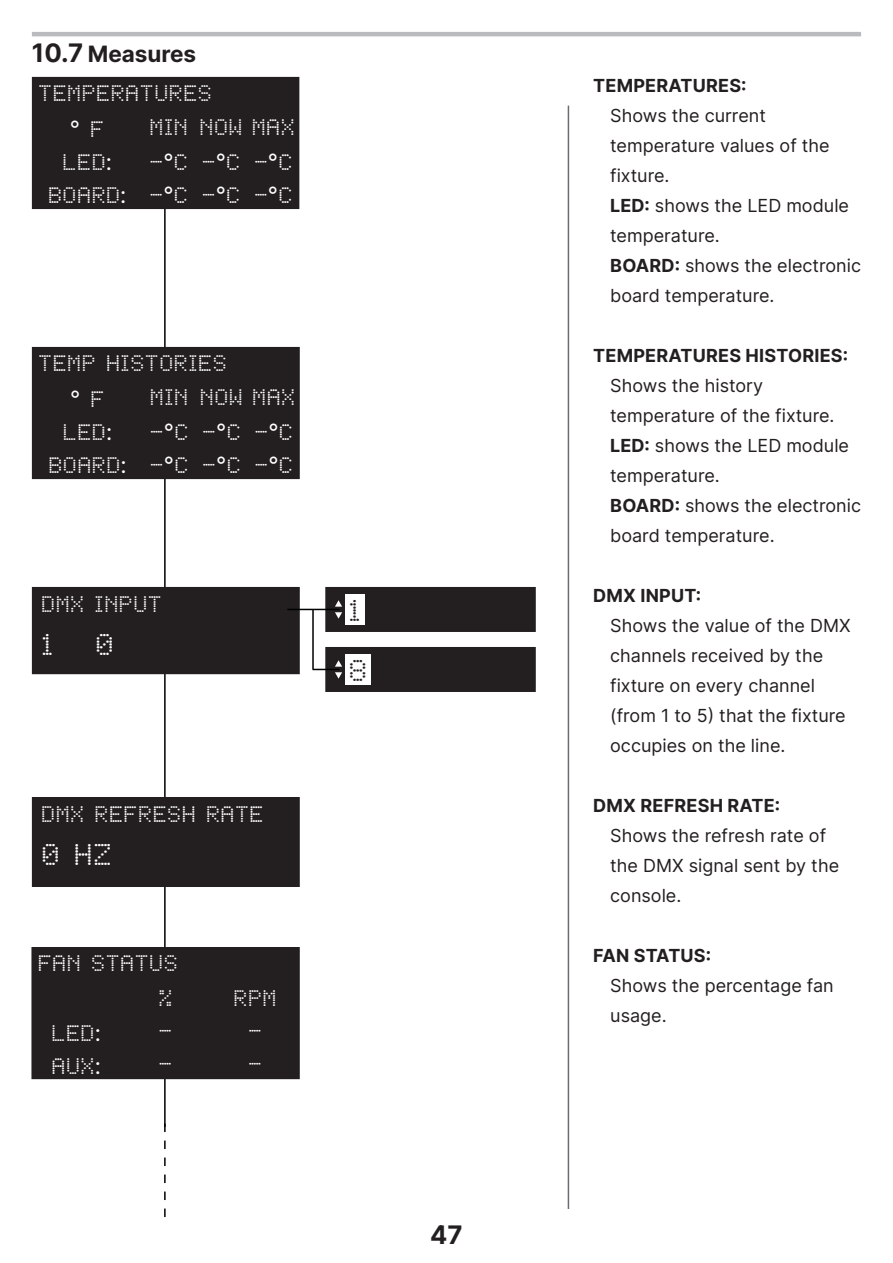
<style>
.page{position:relative;width:893px;height:1263px;background:#fff}
.page>*{position:absolute;margin:0;border:0;box-sizing:border-box;transform-origin:0 0}
.t1{font:30px "LED Dot Matrix";color:#fff}
.t2{font:30px "LED Dot Matrix";color:#231f20}
.t3{font:700 25.5px "Inter";color:#231f20}
.t4{font:22.5px "LED Dot Matrix";color:#fff}
.Sottotitoli{font:700 22.5px "Inter";color:#231f20}
.t5{font:22.5px "Inter";color:#fff}
.ITA_-_Titoli{font:18px/30px "Inter";color:#231f20}
.ITA_-_Titoli-2{font:700 18px "Inter";letter-spacing:.01em;color:#231f20}
.s1{font-size:25.5px}
.s2{font-family:"LED Dot Matrix"}
.s3{font-family:"Inter"}
.s4{font-weight:700}
</style>
<div class="page">
<hr style="left:164px;top:200px;width:2px;height:927px;background:#000">
<hr style="left:32px;top:32px;width:829px;height:4px;background:#babbbe">
<div style="left:32px;top:77px;width:267px;height:132px;background:#231f20"></div>
<div style="left:32px;top:347px;width:268px;height:132px;background:#231f20"></div>
<div style="left:33px;top:588px;width:266px;height:85px;background:#231f20"></div>
<div style="left:32px;top:587px;width:268px;height:87px;border:2px solid #231f20"></div>
<div style="left:326px;top:588px;width:209px;height:43px;background:#231f20"></div>
<div style="left:325px;top:587px;width:211px;height:45px;border:2px solid #231f20"></div>
<hr style="left:287px;top:609px;width:52px;height:1px;background:#000">
<div style="left:345px;top:594px;width:19px;height:31px;background:#fff"></div>
<svg style="left:335px;top:600px;width:7px;height:19px"></svg>
<div style="left:326px;top:648px;width:209px;height:43px;background:#231f20"></div>
<div style="left:325px;top:647px;width:211px;height:45px;border:2px solid #231f20"></div>
<div style="left:345px;top:654px;width:25px;height:31px;background:#fff"></div>
<div style="left:33px;top:798px;width:266px;height:88px;background:#231f20"></div>
<div style="left:32px;top:797px;width:268px;height:90px;border:2px solid #231f20"></div>
<div style="left:31px;top:947px;width:269px;height:132px;background:#231f20"></div>
<hr style="left:568px;top:106px;width:1px;height:1103px;background:#6c6d70">
<hr style="left:312px;top:610px;width:2px;height:59px;background:#000">
<svg style="left:312px;top:660px;width:30px;height:19px"></svg>
<svg style="left:164px;top:1123px;width:2px;height:94px"></svg>
<p class="Sottotitoli" style="left:32px;top:37px;width:166px"><span class="s1">10.7</span> Measures</p>
<p class="t4" style="left:38px;top:83px;width:176px">TEMPERATURES</p>
<p class="t5" style="left:70px;top:113px;width:36px">° <span class="s2">F</span></p>
<p class="t4" style="left:149px;top:117px;width:40px">MIN</p>
<p class="t4" style="left:199px;top:117px;width:97px">NOW MAX</p>
<p class="t4" style="left:62px;top:152px;width:51px">LED<span class="s3">:</span></p>
<p class="t4" style="left:149px;top:152px;width:41px">-<span class="s3">°</span>C</p>
<p class="t4" style="left:201px;top:152px;width:41px">-<span class="s3">°</span>C</p>
<p class="t4" style="left:254px;top:152px;width:41px">-<span class="s3">°</span>C</p>
<p class="t4" style="left:48px;top:185px;width:80px">BOARD<span class="s3">:</span></p>
<p class="t4" style="left:149px;top:185px;width:41px">-<span class="s3">°</span>C</p>
<p class="t4" style="left:201px;top:185px;width:41px">-<span class="s3">°</span>C</p>
<p class="t4" style="left:254px;top:185px;width:41px">-<span class="s3">°</span>C</p>
<p class="t4" style="left:38px;top:353px;width:191px">TEMP HISTORIES</p>
<p class="t5" style="left:70px;top:383px;width:36px">° <span class="s2">F</span></p>
<p class="t4" style="left:150px;top:387px;width:40px">MIN</p>
<p class="t4" style="left:200px;top:387px;width:97px">NOW MAX</p>
<p class="t4" style="left:63px;top:422px;width:51px">LED<span class="s3">:</span></p>
<p class="t4" style="left:150px;top:422px;width:41px">-<span class="s3">°</span>C</p>
<p class="t4" style="left:202px;top:422px;width:41px">-<span class="s3">°</span>C</p>
<p class="t4" style="left:254px;top:422px;width:41px">-<span class="s3">°</span>C</p>
<p class="t4" style="left:48px;top:455px;width:80px">BOARD<span class="s3">:</span></p>
<p class="t4" style="left:150px;top:455px;width:41px">-<span class="s3">°</span>C</p>
<p class="t4" style="left:202px;top:455px;width:41px">-<span class="s3">°</span>C</p>
<p class="t4" style="left:254px;top:455px;width:41px">-<span class="s3">°</span>C</p>
<p class="t4" style="left:41px;top:593px;width:123px">DMX INPUT</p>
<p class="t1" style="left:41px;top:630px;width:15px">1</p>
<p class="t1" style="left:95px;top:630px;width:21px">0</p>
<p class="t4" style="left:41px;top:803px;width:224px">DMX REFRESH RATE</p>
<p class="t1" style="left:41px;top:840px;width:73px">0 HZ</p>
<p class="t4" style="left:37px;top:953px;width:142px">FAN STATUS</p>
<p class="t4" style="left:158px;top:987px;width:16px">%</p>
<p class="t4" style="left:233px;top:987px;width:45px">RPM</p>
<p class="t4" style="left:51px;top:1022px;width:51px">LED<span class="s3">:</span></p>
<p class="t4" style="left:158px;top:1020px;width:16px">-</p>
<p class="t4" style="left:248px;top:1020px;width:16px">-</p>
<p class="t4" style="left:51px;top:1055px;width:51px">AUX<span class="s3">:</span></p>
<p class="t4" style="left:158px;top:1053px;width:16px">-</p>
<p class="t4" style="left:248px;top:1053px;width:16px">-</p>
<p class="t2" style="left:348px;top:597px;width:15px">1</p>
<p class="t2" style="left:348px;top:657px;width:21px">8</p>
<h2 class="t3" style="left:430px;top:1216px;width:34px">47</h2>
<p class="ITA_-_Titoli-2" style="left:593px;top:72px;width:155px">TEMPERATURES:</p>
<p class="ITA_-_Titoli" style="left:610px;top:100px;width:221px">Shows the current temperature values of the fixture.</p>
<p class="ITA_-_Titoli" style="left:610px;top:190px;width:240px"><span class="s4">LED:</span> shows the LED module temperature.</p>
<p class="ITA_-_Titoli" style="left:610px;top:250px;width:252px"><span class="s4">BOARD:</span> shows the electronic board temperature.</p>
<p class="ITA_-_Titoli-2" style="left:593px;top:342px;width:256px">TEMPERATURES HISTORIES:</p>
<p class="ITA_-_Titoli" style="left:610px;top:370px;width:226px">Shows the history temperature of the fixture.</p>
<p class="ITA_-_Titoli" style="left:610px;top:430px;width:240px"><span class="s4">LED:</span> shows the LED module temperature.</p>
<p class="ITA_-_Titoli" style="left:610px;top:490px;width:252px"><span class="s4">BOARD:</span> shows the electronic board temperature.</p>
<p class="ITA_-_Titoli-2" style="left:593px;top:582px;width:109px">DMX INPUT:</p>
<p class="ITA_-_Titoli" style="left:610px;top:610px;width:242px">Shows the value of the DMX channels received by the fixture on every channel (from 1 to 5) that the fixture occupies on the line.</p>
<p class="ITA_-_Titoli-2" style="left:593px;top:792px;width:189px">DMX REFRESH RATE:</p>
<p class="ITA_-_Titoli" style="left:610px;top:820px;width:230px">Shows the refresh rate of the DMX signal sent by the console.</p>
<p class="ITA_-_Titoli-2" style="left:593px;top:942px;width:119px">FAN STATUS:</p>
<p class="ITA_-_Titoli" style="left:610px;top:970px;width:225px">Shows the percentage fan usage.</p>
</div>
